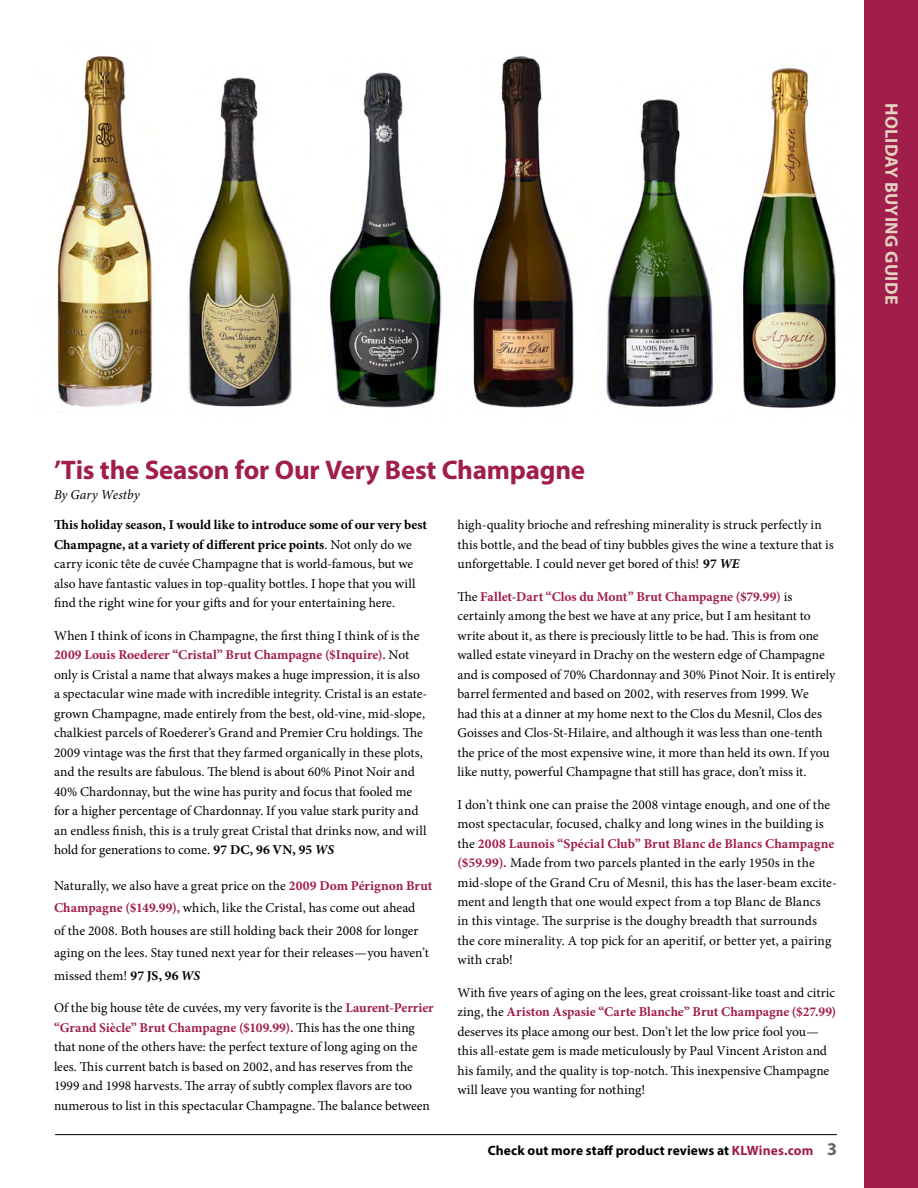
<style>
.page{position:relative;width:918px;height:1188px;background:#fff}
.page>*{position:absolute;margin:0;border:0;box-sizing:border-box;transform-origin:0 0}
.t1{font:700 27px "Myriad Pro";letter-spacing:-.01em;color:#a11d4a}
.t2{font:700 18px "Myriad Pro";letter-spacing:.02em;color:#e4d2bf}
.t3{font:13.5px/19.5px "Minion Pro";color:#000}
.t4{font:700 13.5px "Myriad Pro";letter-spacing:.01em;color:#000}
.t5{font:italic 13.5px "Minion Pro";letter-spacing:.005em;color:#000}
.s1{font-weight:700}
.s2{font-weight:700;color:#a11d4a}
.s3{font-weight:700;font-style:italic}
.s4{color:#a11d4a}
.s5{font-size:18px;color:#636466}
</style>
<div class="page">
<div style="left:864px;top:0;width:54px;height:1188px;background:#a11d4a"></div>
<hr style="left:55px;top:1134px;width:782px;height:1px;background:#000">
<img style="left:188px;top:77px;width:104px;height:330px">
<img style="left:473px;top:56px;width:101px;height:352px">
<img style="left:606px;top:99px;width:107px;height:308px">
<img style="left:329px;top:72px;width:113px;height:336px">
<img style="left:742px;top:68px;width:94px;height:340px">
<img style="left:57px;top:56px;width:96px;height:351px">
<h2 class="t2" style="left:903px;top:103px;width:203px;rotate:90deg">HOLIDAY BUYING GUIDE</h2>
<h1 class="t1" style="left:54px;top:453px;width:533px">’Tis the Season for Our Very Best Champagne</h1>
<p class="t5" style="left:54px;top:485px;width:87px">By Gary Westby</p>
<p class="t3" style="left:54px;top:515px;width:375px"><span class="s1">This holiday season, I would like to introduce some of our very best Champagne, at a variety of different price points</span>. Not only do we carry iconic tête de cuvée Champagne that is world-famous, but we also have fantastic values in top-quality bottles. I hope that you will find the right wine for your gifts and for your entertaining here.</p>
<p class="t3" style="left:54px;top:626px;width:375px">When I think of icons in Champagne, the first thing I think of is the <span class="s2">2009 Louis Roederer “Cristal” Brut Champagne ($Inquire).</span> Not only is Cristal a name that always makes a huge impression, it is also a spectacular wine made with incredible integrity. Cristal is an estate&shy;grown Champagne, made entirely from the best, old-vine, mid-slope, chalkiest parcels of Roederer’s Grand and Premier Cru holdings. The 2009 vintage was the first that they farmed organically in these plots, and the results are fabulous. The blend is about 60% Pinot Noir and 40% Chardonnay, but the wine has purity and focus that fooled me for a higher percentage of Chardonnay. If you value stark purity and an endless finish, this is a truly great Cristal that drinks now, and will hold for generations to come. <span class="s1">97 DC, 96 VN, 95</span> <span class="s3">WS</span></p>
<p class="t3" style="left:54px;top:874px;width:380px;line-height:22.5px">Naturally, we also have a great price on the <span class="s2">2009 Dom Pérignon Brut Champagne ($149.99),</span> which, like the Cristal, has come out ahead<br>of the 2008. Both houses are still holding back their 2008 for longer aging on the lees. Stay tuned next year for their releases—you haven’t missed them! <span class="s1">97 JS, 96</span> <span class="s3">WS</span></p>
<p class="t3" style="left:54px;top:998px;width:381px">Of the big house tête de cuvées, my very favorite is the <span class="s2">Laurent-Perrier “Grand Siècle” Brut Champagne ($109.99).</span> This has the one thing that none of the others have: the perfect texture of long aging on the lees. This current batch is based on 2002, and has reserves from the 1999 and 1998 harvests. The array of subtly complex flavors are too numerous to list in this spectacular Champagne. The balance between</p>
<p class="t3" style="left:457px;top:515px;width:378px">high-quality brioche and refreshing minerality is struck perfectly in this bottle, and the bead of tiny bubbles gives the wine a texture that is unforgettable. I could never get bored of this! <span class="s1">97</span> <span class="s3">WE</span></p>
<p class="t3" style="left:457px;top:587px;width:380px">The <span class="s2">Fallet-Dart “Clos du Mont” Brut Champagne ($79.99)</span> is certainly among the best we have at any price, but I am hesitant to write about it, as there is preciously little to be had. This is from one walled estate vineyard in Drachy on the western edge of Champagne and is composed of 70% Chardonnay and 30% Pinot Noir. It is entirely barrel fermented and based on 2002, with reserves from 1999. We<br>had this at a dinner at my home next to the Clos du Mesnil, Clos des Goisses and Clos-St-Hilaire, and although it was less than one-tenth the price of the most expensive wine, it more than held its own. If you like nutty, powerful Champagne that still has grace, don’t miss it.</p>
<p class="t3" style="left:457px;top:795px;width:381px">I don’t think one can praise the 2008 vintage enough, and one of the most spectacular, focused, chalky and long wines in the building is the <span class="s2">2008 Launois “Spécial Club” Brut Blanc de Blancs Champagne ($59.99).</span> Made from two parcels planted in the early 1950s in the mid-slope of the Grand Cru of Mesnil, this has the laser-beam excite&shy;ment and length that one would expect from a top Blanc de Blancs<br>in this vintage. The surprise is the doughy breadth that surrounds the core minerality. A top pick for an aperitif, or better yet, a pairing with crab!</p>
<p class="t3" style="left:457px;top:983px;width:381px">With five years of aging on the lees, great croissant-like toast and citric zing, the <span class="s2">Ariston Aspasie “Carte Blanche” Brut Champagne ($27.99) </span>deserves its place among our best. Don’t let the low price fool you— this all-estate gem is made meticulously by Paul Vincent Ariston and his family, and the quality is top-notch. This inexpensive Champagne will leave you wanting for nothing!</p>
<p class="t4" style="left:488px;top:1142px;width:351px">Check out more staff product reviews at <span class="s4">KLWines.com</span> <span class="s5">3</span></p>
</div>
